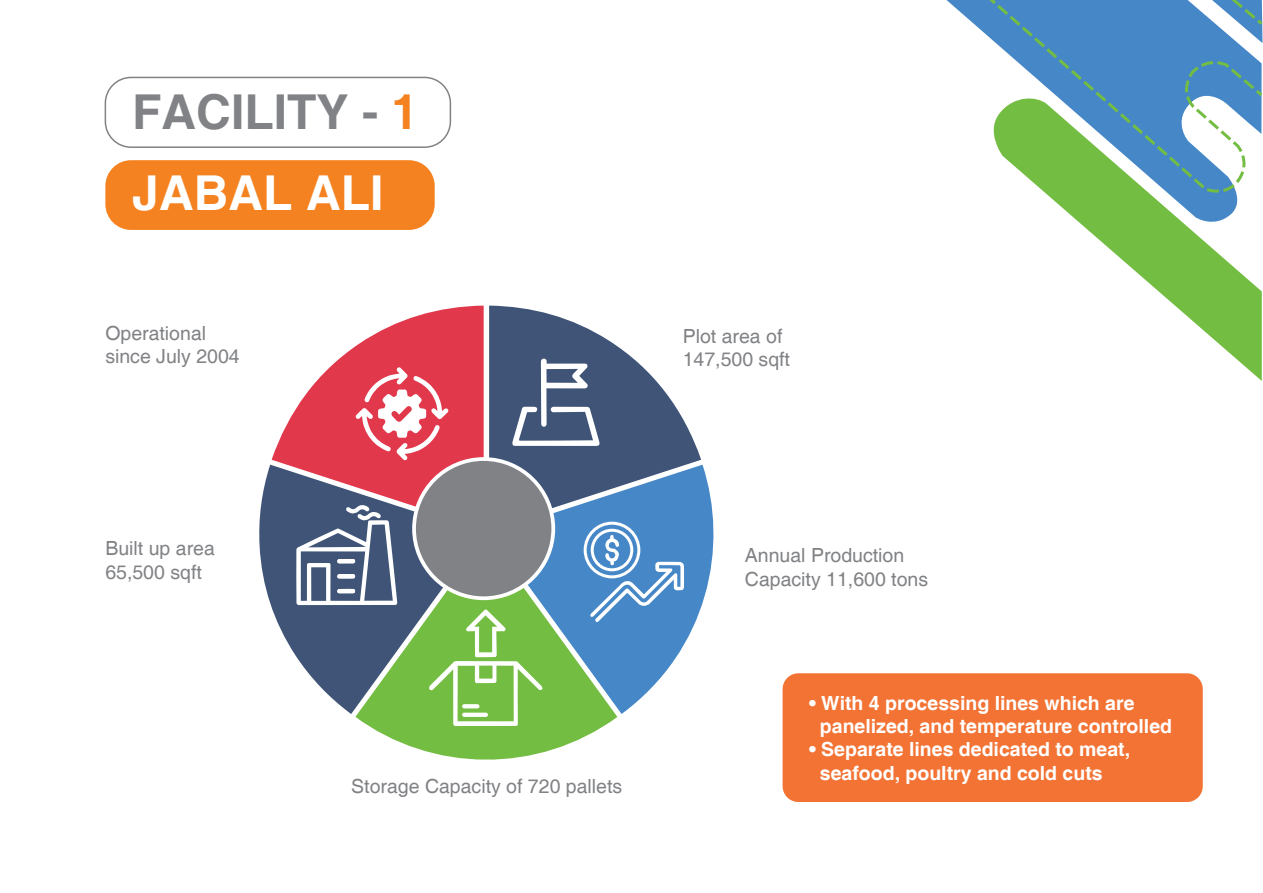
<style>
.page{position:relative;width:1263px;height:893px;background:#fff}
.page>*{position:absolute;margin:0;border:0;box-sizing:border-box;transform-origin:0 0}
.t1{font:700 48.15px/81.4px "Helvetica";color:#808285}
.t2{font:19.5px/23.4px "Helvetica";color:#808285}
.t3{font:700 19.5px/23.4px "Helvetica";color:#fff}
.s1{color:#f58220}
.s2{color:#fff}
</style>
<div class="page">
<div style="left:783px;top:673px;width:420px;height:129px;background:#f37334;border-radius:16px"></div>
<svg style="left:1088px;top:99px;width:174px;height:282px"></svg>
<svg style="left:946px;top:0;width:315px;height:230px"></svg>
<svg style="left:986px;top:0;width:13px;height:7px"></svg>
<svg style="left:994px;top:2px;width:265px;height:196px"></svg>
<svg style="left:1252px;top:87px;width:11px;height:12px"></svg>
<svg style="left:1212px;top:0;width:51px;height:43px"></svg>
<div style="left:105px;top:77px;width:346px;height:71px;border:2px solid #808285;border-radius:26px"></div>
<div style="left:105px;top:160px;width:330px;height:70px;background:#f58220;border-radius:26px"></div>
<svg style="left:355px;top:600px;width:262px;height:160px;fill:#74bd43"></svg>
<svg style="left:259px;top:465px;width:223px;height:249px;fill:#3f5477"></svg>
<svg style="left:490px;top:465px;width:224px;height:249px;fill:#4587c7"></svg>
<svg style="left:272px;top:306px;width:212px;height:223px;fill:#e1384c"></svg>
<svg style="left:489px;top:306px;width:212px;height:223px;fill:#3f5477"></svg>
<svg style="left:356px;top:367px;width:93px;height:93px"></svg>
<svg style="left:512px;top:359px;width:88px;height:87px"></svg>
<svg style="left:296px;top:505px;width:102px;height:100px"></svg>
<svg style="left:429px;top:609px;width:114px;height:117px;background:#8bc862"></svg>
<svg style="left:462px;top:704px;width:17px;height:4px"></svg>
<hr style="left:462px;top:713px;width:26px;height:4px;background:#fff;border-radius:2px">
<svg style="left:584px;top:522px;width:100px;height:101px"></svg>
<div style="left:414px;top:459px;width:139px;height:139px;background:#808285;border-radius:50%"></div>
<div style="left:412px;top:457px;width:143px;height:143px;border:4px solid #fff;border-radius:50%"></div>
<h1 class="t1" style="left:132px;top:73px;width:287px">FACILITY - <span class="s1">1<br></span><span class="s2">JABAL ALI</span></h1>
<p class="t2" style="left:105px;top:322px;width:136px">Operational since July 2004</p>
<p class="t2" style="left:683px;top:325px;width:109px">Plot area of<br>147,500 sqft</p>
<p class="t2" style="left:105px;top:537px;width:111px">Built up area<br>65,500 sqft</p>
<p class="t2" style="left:351px;top:775px;width:272px">Storage Capacity of 720 pallets</p>
<p class="t2" style="left:745px;top:545px;width:185px">Annual Production<br>Capacity 11,600 tons</p>
<p class="t3" style="left:820px;top:692px;width:354px;text-indent:-11px">• With 4 processing lines which are panelized, and temperature controlled</p>
<p class="t3" style="left:820px;top:739px;width:312px;text-indent:-11px">• Separate lines dedicated to meat, seafood, poultry and cold cuts</p>
</div>
